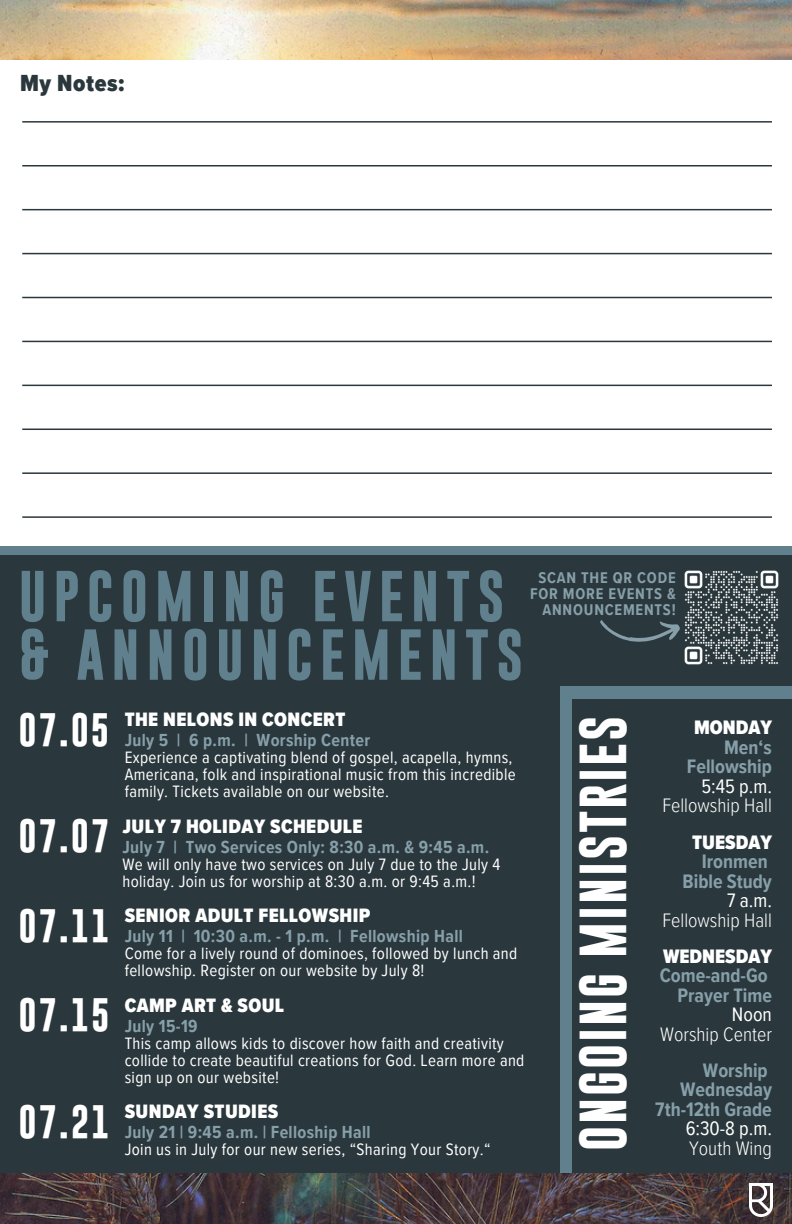
<style>
.page{position:relative;width:792px;height:1224px;background:#fff}
.page>*{position:absolute;margin:0;border:0;box-sizing:border-box;transform-origin:0 0}
.t1{font:700 51.6px/58.4px "Gobold";letter-spacing:.135em;color:#61808d}
.t2{font:700 47.6px "Gobold";letter-spacing:.04em;color:#fff}
.t3{font:700 34px "Gobold";letter-spacing:.05em;color:#fff}
.t4{font:900 24px "Proxima Nova Cond";letter-spacing:.025em;color:#2a373c}
.t5{font:700 20px/19.6px "Proxima Nova Cond";color:#869fa9;text-align:right}
.t6{font:900 20px "Proxima Nova Cond";letter-spacing:.02em;color:#fff}
.t7{font:300 20px "Proxima Nova Cond";color:#fff}
.t8{font:20px "Proxima Nova Cond";color:#fff}
.t9{font:700 18px "Proxima Nova Cond";letter-spacing:.02em;color:#869fa9}
.t10{font:17px/17px "Proxima Nova Cond";letter-spacing:.02em;color:#fff}
.t11{font:700 16px/16px "Proxima Nova Cond";letter-spacing:.05em;color:#869fa9;text-align:right}
.s1{font-weight:900;color:#fff}
.s2{font-weight:400;color:#fff}
</style>
<div class="page">
<img style="left:0;top:0;width:792px;height:60px">
<div style="left:0;top:552px;width:792px;height:166px;background:#2a373c"></div>
<div style="left:0;top:681px;width:596px;height:543px;background:#2a373c"></div>
<div style="left:560px;top:686px;width:232px;height:538px;background:#61808d"></div>
<div style="left:572px;top:699px;width:220px;height:485px;background:#2a373c"></div>
<hr style="left:22px;top:121px;width:750px;height:2px;background:#2a373c">
<hr style="left:22px;top:165px;width:750px;height:1px;background:#2a373c">
<hr style="left:22px;top:209px;width:750px;height:1px;background:#2a373c">
<hr style="left:22px;top:253px;width:750px;height:1px;background:#2a373c">
<hr style="left:22px;top:297px;width:750px;height:1px;background:#2a373c">
<hr style="left:22px;top:341px;width:750px;height:1px;background:#2a373c">
<hr style="left:22px;top:385px;width:750px;height:1px;background:#2a373c">
<hr style="left:22px;top:429px;width:750px;height:1px;background:#2a373c">
<hr style="left:22px;top:472px;width:750px;height:2px;background:#2a373c">
<hr style="left:22px;top:516px;width:750px;height:2px;background:#2a373c">
<img style="left:0;top:1173px;width:792px;height:51px">
<img style="left:750px;top:1184px;width:22px;height:33px">
<div style="left:0;top:546px;width:792px;height:8px;background:#61808d"></div>
<img style="left:684px;top:570px;width:95px;height:95px">
<svg style="left:600px;top:620px;width:80px;height:22px"></svg>
<h1 class="t4" style="left:20px;top:69px;width:106px">My Notes:</h1>
<p class="t1" style="left:19px;top:567px;width:506px">UPCOMING EVENTS &amp; ANNOUNCEMENTS</p>
<p class="t11" style="left:530px;top:570px;width:147px">SCAN THE QR CODE<br>FOR MORE EVENTS &amp;<br>ANNOUNCEMENTS!</p>
<p class="t3" style="left:19px;top:707px;width:92px">07.05</p>
<h4 class="t6" style="left:125px;top:708px;width:222px">THE NELONS IN CONCERT</h4>
<p class="t9" style="left:125px;top:730px;width:247px">July 5 | 6 p.m. | Worship Center</p>
<h4 class="t10" style="left:125px;top:749px;width:393px">Experience a captivating blend of gospel, acapella, hymns,<br>Americana, folk and inspirational music from this incredible family. Tickets available on our website.</h4>
<p class="t3" style="left:19px;top:814px;width:92px">07.07</p>
<p class="t6" style="left:122px;top:814px;width:242px">JULY 7 HOLIDAY SCHEDULE</p>
<p class="t9" style="left:122px;top:836px;width:368px">July 7 | Two Services Only: 8:30 a.m. &amp; 9:45 a.m.</p>
<h1 class="t10" style="left:122px;top:856px;width:379px">We will only have two services on July 7 due to the July 4 holiday. Join us for worship at 8:30 a.m. or 9:45 a.m.!</h1>
<p class="t3" style="left:19px;top:903px;width:93px">07.11</p>
<p class="t6" style="left:125px;top:904px;width:247px">SENIOR ADULT FELLOWSHIP</p>
<p class="t9" style="left:125px;top:926px;width:340px">July 11 | 10:30 a.m. - 1 p.m. | Fellowship Hall</p>
<h2 class="t10" style="left:125px;top:945px;width:394px">Come for a lively round of dominoes, followed by lunch and fellowship. Register on our website by July 8!</h2>
<p class="t3" style="left:19px;top:993px;width:93px">07.15</p>
<p class="t6" style="left:125px;top:994px;width:161px">CAMP ART &amp; SOUL</p>
<p class="t9" style="left:125px;top:1015px;width:75px">July 15-19</p>
<h2 class="t10" style="left:125px;top:1035px;width:401px">This camp allows kids to discover how faith and creativity collide to create beautiful creations for God. Learn more and sign up on our website!</h2>
<p class="t3" style="left:19px;top:1099px;width:93px">07.21</p>
<h4 class="t6" style="left:125px;top:1100px;width:155px">SUNDAY STUDIES</h4>
<p class="t9" style="left:125px;top:1122px;width:248px">July 21 | 9:45 a.m. | Felloship Hall</p>
<h4 class="t10" style="left:125px;top:1142px;width:368px">Join us in July for our new series, “Sharing Your Story.“</h4>
<h5 class="t2" style="left:572px;top:1151px;width:437px;rotate:-90deg">ONGOING MINISTRIES</h5>
<p class="t5" style="left:687px;top:718px;width:86px"><span class="s1">MONDAY<br></span>Men‘s<br>Fellowship</p>
<h2 class="t8" style="left:701px;top:774px;width:72px">5:45 p.m.</h2>
<p class="t7" style="left:662px;top:794px;width:111px">Fellowship Hall</p>
<p class="t5" style="left:683px;top:832px;width:91px"><span class="s1">TUESDAY<br></span>Ironmen<br>Bible Study<br><span class="s2">7 a.m.</span></p>
<p class="t7" style="left:662px;top:908px;width:111px">Fellowship Hall</p>
<h2 class="t5" style="left:660px;top:947px;width:114px"><span class="s1">WEDNESDAY<br></span>Come-and-Go<br>Prayer Time<br><span class="s2">Noon</span></h2>
<p class="t7" style="left:660px;top:1022px;width:113px">Worship Center</p>
<p class="t5" style="left:655px;top:1061px;width:118px">Worship<br>Wednesday<br>7th-12th Grade<br><span class="s2">6:30-8 p.m.</span></p>
<p class="t7" style="left:689px;top:1136px;width:84px">Youth Wing</p>
</div>
